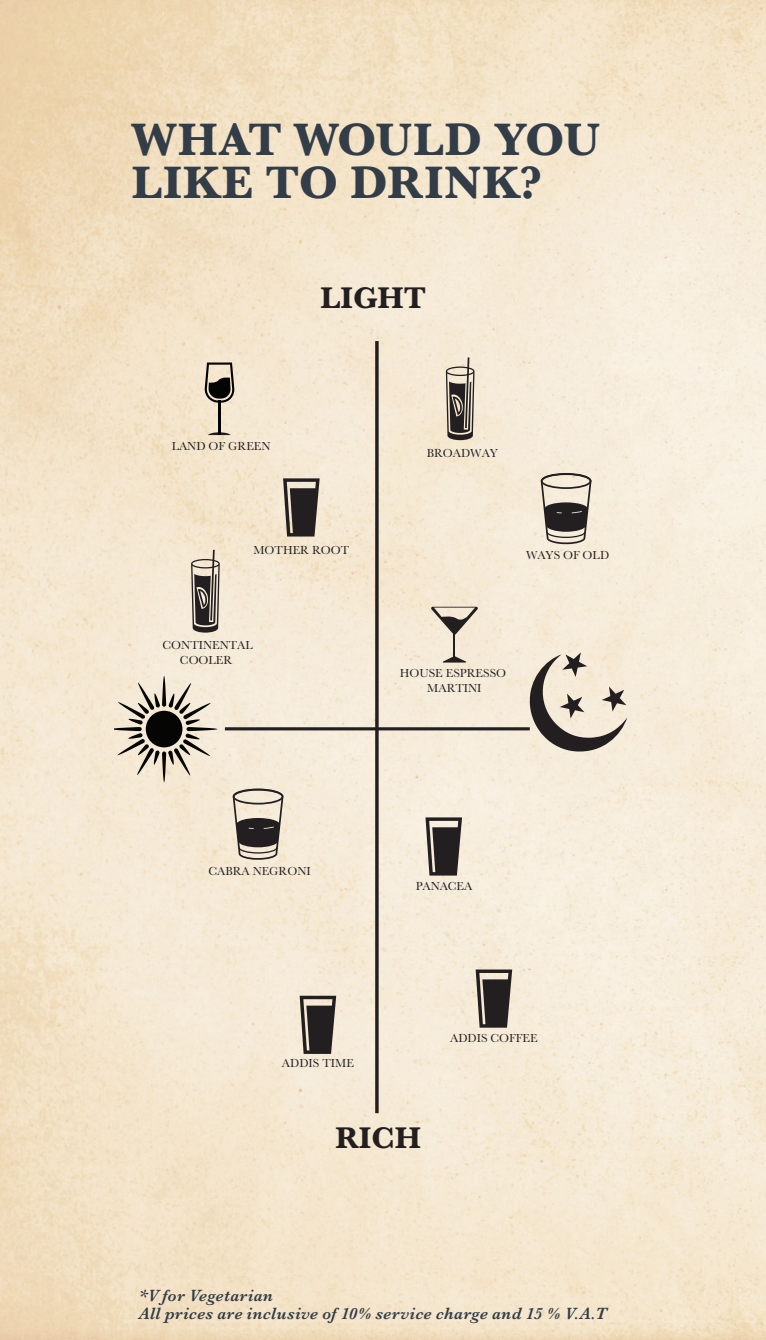
<style>
.page{position:relative;width:766px;height:1340px;background:#fff}
.page>*{position:absolute;margin:0;border:0;box-sizing:border-box;transform-origin:0 0}
.t1{font:700 47.25px/43.2px "Baskerville";letter-spacing:.02em;color:#323d47}
.t2{font:700 31.05px "Baskerville";color:#231f20}
.t3{font:italic 600 16.88px/18px "Baskerville";letter-spacing:.025em;color:#323d47}
.t4{font:12.15px/14.4px "Baskerville";color:#231f20;text-align:center}
</style>
<div class="page">
<img style="left:0;top:0;width:765px;height:1339px">
<hr style="left:375px;top:341px;width:3px;height:772px;background:#231f20">
<hr style="left:225px;top:727px;width:304px;height:3px;background:#231f20">
<svg style="left:442px;top:656px;width:24px;height:6px"></svg>
<hr style="left:453px;top:632px;width:2px;height:26px;background:#231f20">
<svg style="left:430px;top:606px;width:48px;height:29px"></svg>
<svg style="left:208px;top:432px;width:22px;height:3px"></svg>
<hr style="left:218px;top:401px;width:2px;height:34px;background:#040503">
<svg style="left:204px;top:362px;width:30px;height:40px"></svg>
<div style="left:146px;top:710px;width:36px;height:37px;background:#050504;border-radius:50%"></div>
<svg style="left:162px;top:675px;width:4px;height:31px"></svg>
<svg style="left:162px;top:751px;width:4px;height:31px"></svg>
<svg style="left:186px;top:727px;width:31px;height:4px"></svg>
<svg style="left:168px;top:682px;width:43px;height:43px;background:#beb6a7"></svg>
<svg style="left:168px;top:733px;width:43px;height:43px;background:#bdb4a4"></svg>
<svg style="left:115px;top:682px;width:45px;height:93px;background:#b9b0a0"></svg>
<svg style="left:540px;top:473px;width:51px;height:71px;background:#9a9389"></svg>
<svg style="left:233px;top:788px;width:50px;height:71px;background:#989186"></svg>
<svg style="left:475px;top:969px;width:37px;height:58px;background:#5e5853"></svg>
<svg style="left:425px;top:817px;width:37px;height:58px;background:#5e5854"></svg>
<svg style="left:299px;top:995px;width:37px;height:58px;background:#5e5853"></svg>
<svg style="left:283px;top:478px;width:36px;height:58px;background:#59534e"></svg>
<svg style="left:191px;top:550px;width:29px;height:82px;background:#898177"></svg>
<svg style="left:445px;top:357px;width:29px;height:83px;background:#8a8278"></svg>
<svg style="left:528px;top:652px;width:99px;height:101px;background:#bfb7a9"></svg>
<p class="t1" style="left:132px;top:118px;width:469px">WHAT WOULD YOU<br>LIKE TO DRINK?</p>
<p class="t2" style="left:320px;top:276px;width:107px">LIGHT</p>
<p class="t4" style="left:172px;top:439px;width:100px">LAND OF GREEN</p>
<p class="t4" style="left:253px;top:543px;width:97px">MOTHER ROOT</p>
<p class="t4" style="left:162px;top:638px;width:92px">CONTINENTAL<br>COOLER</p>
<p class="t4" style="left:426px;top:446px;width:73px">BROADWAY</p>
<p class="t4" style="left:526px;top:547px;width:85px">WAYS OF OLD</p>
<p class="t4" style="left:399px;top:666px;width:108px">HOUSE ESPRESSO<br>MARTINI</p>
<p class="t4" style="left:208px;top:863px;width:104px">CABRA NEGRONI</p>
<p class="t4" style="left:415px;top:878px;width:58px">PANACEA</p>
<p class="t4" style="left:282px;top:1056px;width:73px">ADDIS TIME</p>
<p class="t2" style="left:335px;top:1115px;width:87px">RICH</p>
<p class="t4" style="left:450px;top:1030px;width:89px">ADDIS COFFEE</p>
<h3 class="t3" style="left:139px;top:1286px;width:468px">*V for Vegetarian<br>All prices are inclusive of 10% service charge and 15 % V.A.T</h3>
</div>
